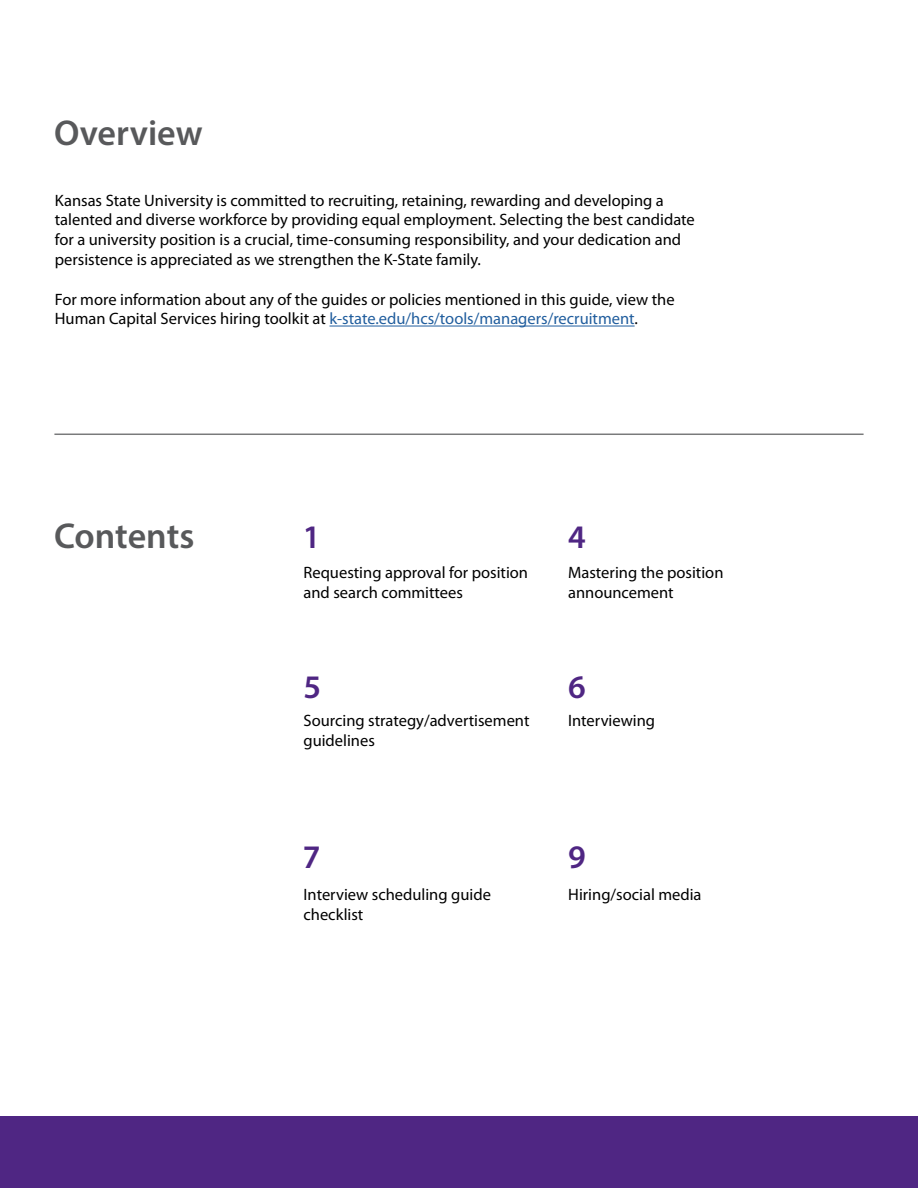
<style>
.page{position:relative;width:918px;height:1188px;background:#fff}
.page>*{position:absolute;margin:0;border:0;box-sizing:border-box;transform-origin:0 0}
.t1{font:600 36px "Myriad Pro";color:#58595b}
.t2{font:600 33px "Myriad Pro";color:#4f2683}
.t3{font:16.5px/19.8px "Myriad Pro";color:#000}
.s1{color:#215e9e}
</style>
<div class="page">
<hr style="left:330px;top:326px;width:305px;height:1px;background:#215e9e">
<hr style="left:54px;top:434px;width:810px;height:1px;background:#58595b">
<div style="left:0;top:1116px;width:918px;height:72px;background:#4f2683"></div>
<h1 class="t1" style="left:54px;top:110px;width:150px">Overview</h1>
<p class="t3" style="left:55px;top:190px;width:641px">Kansas State University is committed to recruiting, retaining, rewarding and developing a talented and diverse workforce by providing equal employment. Selecting the best candidate for a university position is a crucial, time-consuming responsibility, and your dedication and persistence is appreciated as we strengthen the K-State family.</p>
<p class="t3" style="left:55px;top:289px;width:621px">For more information about any of the guides or policies mentioned in this guide, view the<br>Human Capital Services hiring toolkit at <span class="s1">k-state.edu/hcs/tools/managers/recruitment</span>.</p>
<h1 class="t1" style="left:54px;top:513px;width:142px">Contents</h1>
<h2 class="t2" style="left:303px;top:516px;width:19px">1</h2>
<h2 class="t2" style="left:568px;top:516px;width:19px">4</h2>
<p class="t3" style="left:303px;top:562px;width:226px">Requesting approval for position and search committees</p>
<p class="t3" style="left:568px;top:562px;width:157px">Mastering the position announcement</p>
<h2 class="t2" style="left:303px;top:666px;width:19px">5</h2>
<h2 class="t2" style="left:568px;top:666px;width:19px">6</h2>
<p class="t3" style="left:303px;top:711px;width:228px">Sourcing strategy/advertisement guidelines</p>
<p class="t3" style="left:568px;top:711px;width:89px">Interviewing</p>
<h2 class="t2" style="left:303px;top:835px;width:19px">7</h2>
<h2 class="t2" style="left:568px;top:835px;width:19px">9</h2>
<p class="t3" style="left:568px;top:884px;width:135px">Hiring/social media</p>
<p class="t3" style="left:303px;top:884px;width:189px">Interview scheduling guide checklist</p>
</div>
